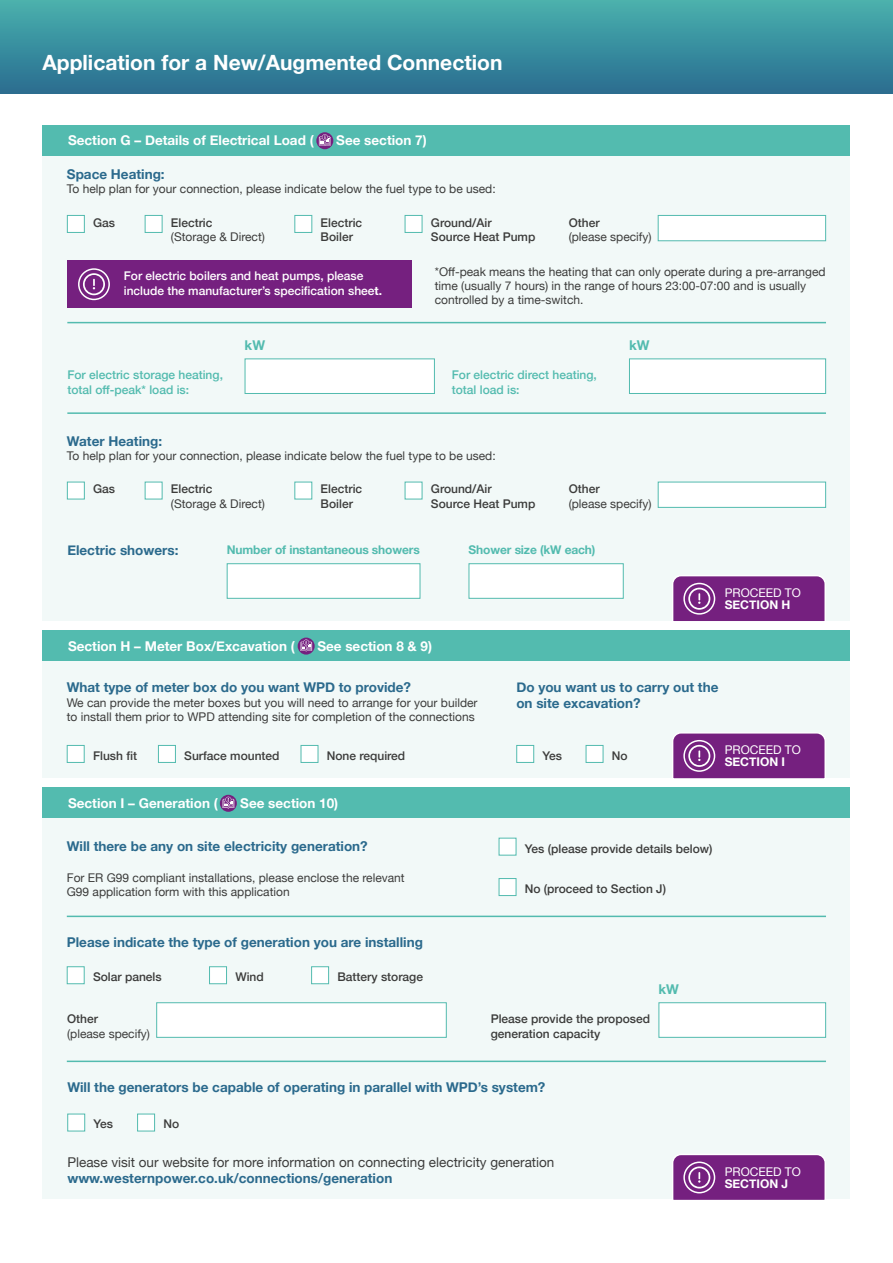
<style>
.page{position:relative;width:893px;height:1263px;background:#fff}
.page>*{position:absolute;margin:0;border:0;box-sizing:border-box;transform-origin:0 0}
.t1{font:700 21px "Helvetica Neue";color:#fff}
.t2{font:700 13.5px/16.2px "Helvetica Neue";color:#2b6a8d}
.t3{font:700 13.5px "Helvetica Neue";color:#fff}
.t4{font:13.5px "Helvetica Neue";color:#3c3c3b}
.t5{font:700 13.5px "Helvetica Neue";color:#53bbaf}
.t6{font:12px/14.4px "Helvetica Neue";color:#3c3c3b}
.t7{font:500 12px/14.4px "Helvetica Neue";color:#3c3c3b}
.t8{font:500 12px/14.4px "Helvetica Neue";color:#53bbaf}
.t9{font:500 12px/14.4px "Helvetica Neue";color:#fff}
.t10{font:700 12px "Helvetica Neue";letter-spacing:-.01em;color:#53bbaf}
.t11{font:12px "Helvetica Neue";color:#fff}
.t12{font:700 12px "Helvetica Neue";color:#fff}
.s1{font-weight:700}
</style>
<div class="page">
<div style="left:0;top:0;width:893px;height:94px;background:linear-gradient(to bottom,#49b1ad,#2a6d90)"></div>
<div style="left:43px;top:645px;width:807px;height:133px;background:#f2f9f8"></div>
<div style="left:43px;top:630px;width:807px;height:31px;background:#53bbaf"></div>
<svg style="left:298px;top:638px;width:17px;height:17px"></svg>
<svg style="left:300px;top:639px;width:12px;height:12px"></svg>
<div style="left:67px;top:745px;width:18px;height:18px;background:#fff;border:1px solid #53bbaf"></div>
<div style="left:516px;top:745px;width:18px;height:18px;background:#fff;border:1px solid #53bbaf"></div>
<div style="left:586px;top:745px;width:17px;height:18px;background:#fff;border:1px solid #53bbaf"></div>
<div style="left:158px;top:745px;width:18px;height:18px;background:#fff;border:1px solid #53bbaf"></div>
<div style="left:301px;top:745px;width:17px;height:18px;background:#fff;border:1px solid #53bbaf"></div>
<div style="left:43px;top:803px;width:807px;height:396px;background:#f2f9f8"></div>
<div style="left:43px;top:787px;width:807px;height:31px;background:#53bbaf"></div>
<svg style="left:220px;top:795px;width:17px;height:17px"></svg>
<svg style="left:222px;top:797px;width:12px;height:12px"></svg>
<div style="left:67px;top:1114px;width:18px;height:17px;background:#fff;border:1px solid #53bbaf"></div>
<div style="left:137px;top:1114px;width:18px;height:17px;background:#fff;border:1px solid #53bbaf"></div>
<div style="left:499px;top:838px;width:17px;height:17px;background:#fff"></div>
<div style="left:499px;top:878px;width:17px;height:18px;background:#fff;border:1px solid #53bbaf"></div>
<div style="left:43px;top:140px;width:807px;height:481px;background:#f2f9f8"></div>
<div style="left:43px;top:125px;width:807px;height:31px;background:#53bbaf"></div>
<svg style="left:316px;top:132px;width:17px;height:17px"></svg>
<svg style="left:319px;top:134px;width:12px;height:12px"></svg>
<div style="left:67px;top:260px;width:345px;height:48px;background:#75207f"></div>
<hr style="left:67px;top:322px;width:759px;height:1px;background:#53bbaf">
<hr style="left:67px;top:412px;width:759px;height:2px;background:#53bbaf">
<div style="left:67px;top:215px;width:18px;height:18px;background:#fff;border:1px solid #53bbaf"></div>
<div style="left:67px;top:482px;width:18px;height:17px;background:#fff;border:1px solid #53bbaf"></div>
<div style="left:145px;top:215px;width:17px;height:18px;background:#fff;border:1px solid #53bbaf"></div>
<div style="left:145px;top:482px;width:17px;height:17px;background:#fff"></div>
<div style="left:294px;top:215px;width:18px;height:18px;background:#fff;border:1px solid #53bbaf"></div>
<div style="left:294px;top:482px;width:18px;height:17px;background:#fff;border:1px solid #53bbaf"></div>
<div style="left:405px;top:215px;width:17px;height:18px;background:#fff;border:1px solid #53bbaf"></div>
<div style="left:405px;top:482px;width:17px;height:17px;background:#fff"></div>
<div style="left:658px;top:215px;width:168px;height:26px;background:#fff;border:1px solid #53bbaf"></div>
<div style="left:658px;top:482px;width:168px;height:26px;background:#fff;border:1px solid #53bbaf"></div>
<div style="left:245px;top:358px;width:190px;height:36px;background:#fff;border:1px solid #53bbaf"></div>
<div style="left:227px;top:563px;width:193px;height:36px;background:#fff;border:1px solid #53bbaf"></div>
<div style="left:469px;top:563px;width:155px;height:36px;background:#fff;border:1px solid #53bbaf"></div>
<div style="left:629px;top:358px;width:197px;height:36px;background:#fff;border:1px solid #53bbaf"></div>
<hr style="left:67px;top:916px;width:759px;height:1px;background:#53bbaf">
<hr style="left:67px;top:1060px;width:759px;height:2px;background:#53bbaf">
<div style="left:67px;top:966px;width:18px;height:18px;background:#fff;border:1px solid #53bbaf"></div>
<div style="left:209px;top:966px;width:18px;height:18px;background:#fff;border:1px solid #53bbaf"></div>
<div style="left:311px;top:966px;width:18px;height:18px;background:#fff;border:1px solid #53bbaf"></div>
<div style="left:156px;top:1002px;width:291px;height:36px;background:#fff;border:1px solid #53bbaf"></div>
<div style="left:658px;top:1002px;width:168px;height:36px;background:#fff;border:1px solid #53bbaf"></div>
<div style="left:78px;top:268px;width:32px;height:32px;border:2px solid #fff;border-radius:50%"></div>
<svg style="left:83px;top:273px;width:22px;height:22px"></svg>
<svg style="left:672px;top:575px;width:154px;height:46px;background:#81338a"></svg>
<svg style="left:672px;top:733px;width:154px;height:46px;background:#81338a"></svg>
<svg style="left:672px;top:1154px;width:154px;height:46px;background:#81338a"></svg>
<h1 class="t1" style="left:43px;top:46px;width:461px">Application for a New/Augmented Connection</h1>
<p class="t3" style="left:68px;top:130px;width:247px">Section G – Details of Electrical Load (</p>
<p class="t3" style="left:336px;top:130px;width:92px">See section 7)</p>
<p class="t2" style="left:67px;top:166px;width:99px">Space Heating:</p>
<p class="t6" style="left:67px;top:183px;width:430px">To help plan for your connection, please indicate below the fuel type to be used:</p>
<p class="t7" style="left:93px;top:214px;width:24px">Gas</p>
<p class="t7" style="left:171px;top:214px;width:43px">Electric</p>
<p class="t6" style="left:171px;top:230px;width:95px">(Storage &amp; Direct)</p>
<p class="t7" style="left:321px;top:214px;width:43px">Electric<br>Boiler</p>
<p class="t7" style="left:431px;top:214px;width:106px">Ground/Air<br>Source Heat Pump</p>
<p class="t7" style="left:569px;top:214px;width:32px">Other</p>
<p class="t6" style="left:569px;top:230px;width:84px">(please specify)</p>
<p class="t9" style="left:124px;top:268px;width:260px">For electric boilers and heat pumps, please include the manufacturer’s specification shee<span class="s1">t.</span></p>
<p class="t6" style="left:435px;top:265px;width:392px">*Off-peak means the heating that can only operate during a pre-arranged time (usually 7 hours) in the range of hours 23:00-07:00 and is usually controlled by a time-switch.</p>
<p class="t5" style="left:245px;top:335px;width:22px">kW</p>
<p class="t5" style="left:629px;top:335px;width:22px">kW</p>
<p class="t8" style="left:67px;top:367px;width:157px">For electric storage heating, total off-peak* load is:</p>
<p class="t8" style="left:452px;top:367px;width:147px">For electric direct heating, total load is:</p>
<p class="t2" style="left:67px;top:433px;width:97px">Water Heating:</p>
<p class="t6" style="left:67px;top:449px;width:430px">To help plan for your connection, please indicate below the fuel type to be used:</p>
<p class="t7" style="left:93px;top:481px;width:24px">Gas</p>
<p class="t7" style="left:171px;top:481px;width:43px">Electric</p>
<p class="t6" style="left:171px;top:497px;width:95px">(Storage &amp; Direct)</p>
<p class="t7" style="left:321px;top:481px;width:43px">Electric<br>Boiler</p>
<p class="t7" style="left:431px;top:481px;width:106px">Ground/Air<br>Source Heat Pump</p>
<p class="t7" style="left:569px;top:481px;width:32px">Other</p>
<p class="t6" style="left:569px;top:497px;width:84px">(please specify)</p>
<p class="t2" style="left:67px;top:543px;width:113px">Electric showers:</p>
<p class="t10" style="left:227px;top:540px;width:195px">Number of instantaneous showers</p>
<p class="t10" style="left:469px;top:540px;width:128px">Shower size (kW each)</p>
<p class="t11" style="left:725px;top:584px;width:78px">PROCEED TO</p>
<p class="t12" style="left:725px;top:595px;width:67px">SECTION H</p>
<p class="t3" style="left:68px;top:635px;width:228px">Section H – Meter Box/Excavation (</p>
<p class="t3" style="left:317px;top:635px;width:116px">See section 8 &amp; 9)</p>
<p class="t2" style="left:67px;top:680px;width:346px">What type of meter box do you want WPD to provide?</p>
<p class="t6" style="left:67px;top:696px;width:412px">We can provide the meter boxes but you will need to arrange for your builder to install them prior to WPD attending site for completion of the connections</p>
<p class="t2" style="left:516px;top:680px;width:204px">Do you want us to carry out the on site excavation?</p>
<p class="t7" style="left:93px;top:747px;width:46px">Flush fit</p>
<p class="t7" style="left:184px;top:747px;width:97px">Surface mounted</p>
<p class="t7" style="left:327px;top:747px;width:80px">None required</p>
<p class="t7" style="left:543px;top:747px;width:21px">Yes</p>
<p class="t7" style="left:612px;top:747px;width:17px">No</p>
<p class="t3" style="left:68px;top:792px;width:151px">Section I – Generation (</p>
<p class="t3" style="left:240px;top:792px;width:100px">See section 10)</p>
<p class="t2" style="left:67px;top:838px;width:302px">Will there be any on site electricity generation?</p>
<p class="t6" style="left:67px;top:871px;width:339px">For ER G99 compliant installations, please enclose the relevant<br>G99 application form with this application</p>
<p class="t7" style="left:525px;top:840px;width:189px">Yes (please provide details below)</p>
<p class="t7" style="left:525px;top:880px;width:143px">No (proceed to Section J)</p>
<p class="t11" style="left:725px;top:741px;width:78px">PROCEED TO</p>
<p class="t12" style="left:725px;top:752px;width:62px">SECTION I</p>
<p class="t2" style="left:67px;top:934px;width:358px">Please indicate the type of generation you are installing</p>
<p class="t7" style="left:93px;top:969px;width:70px">Solar panels</p>
<p class="t7" style="left:235px;top:969px;width:30px">Wind</p>
<p class="t7" style="left:337px;top:969px;width:87px">Battery storage</p>
<p class="t7" style="left:67px;top:1011px;width:32px">Other</p>
<p class="t6" style="left:67px;top:1027px;width:84px">(please specify)</p>
<p class="t7" style="left:491px;top:1011px;width:161px">Please provide the proposed generation capacity</p>
<p class="t5" style="left:658px;top:979px;width:22px">kW</p>
<p class="t2" style="left:67px;top:1080px;width:480px">Will the generators be capable of operating in parallel with WPD’s system?</p>
<p class="t7" style="left:94px;top:1116px;width:21px">Yes</p>
<p class="t7" style="left:163px;top:1116px;width:17px">No</p>
<p class="t4" style="left:67px;top:1152px;width:489px">Please visit our website for more information on connecting electricity generation</p>
<p class="t2" style="left:67px;top:1171px;width:326px">www.westernpower.co.uk/connections/generation</p>
<p class="t11" style="left:725px;top:1162px;width:78px">PROCEED TO</p>
<p class="t12" style="left:725px;top:1174px;width:65px">SECTION J</p>
</div>
